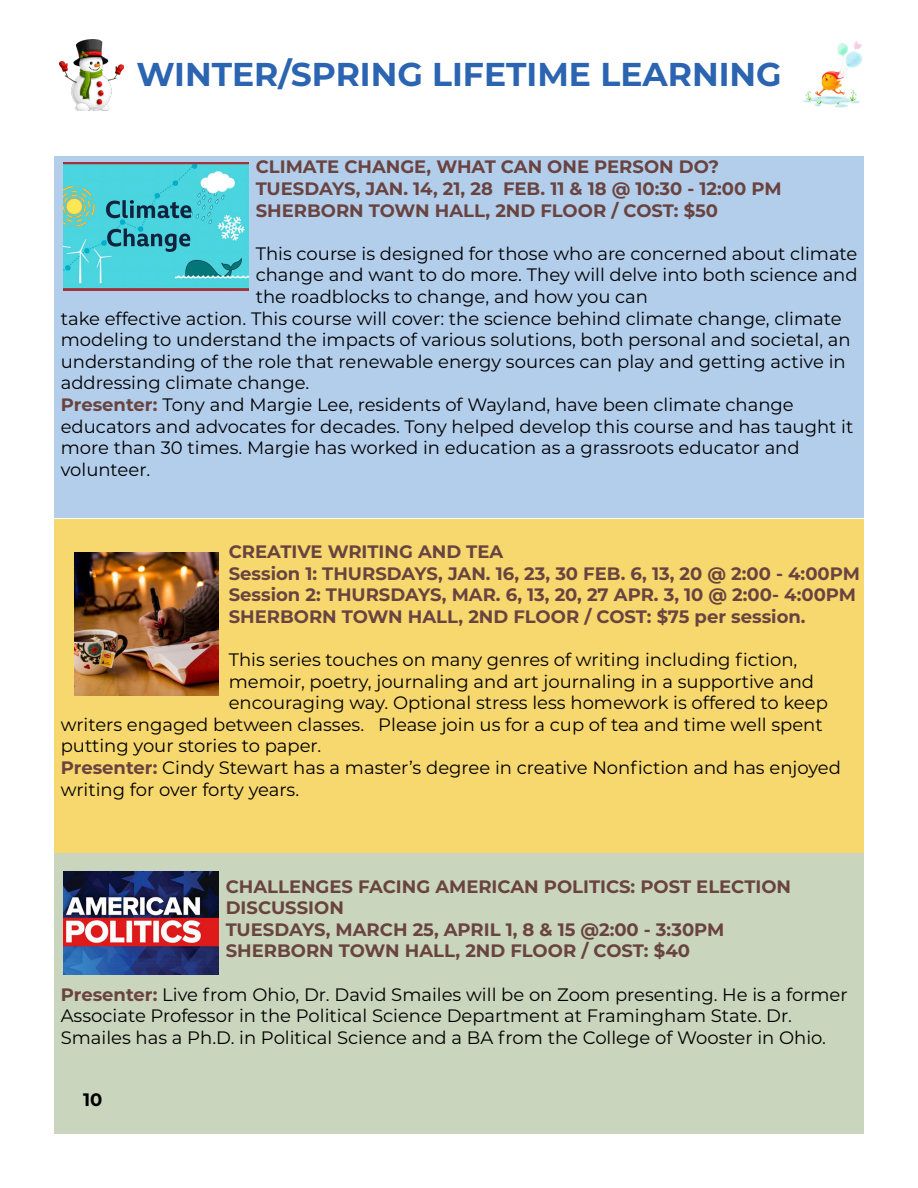
<style>
.page{position:relative;width:918px;height:1188px;background:#fff}
.page>*{position:absolute;margin:0;border:0;box-sizing:border-box;transform-origin:0 0}
.t1{font:700 33px "Montserrat";color:#2b64b0}
.Body_Text_Bold{font:18px/21.6px "Montserrat";color:#000}
.Body_Text_Bold-2{font:700 18px/21.6px "Montserrat";color:#694340}
.t2{font:700 18px "Montserrat";color:#000}
.s1{font-weight:700;color:#694340}
</style>
<div class="page">
<div style="left:54px;top:156px;width:810px;height:362px;background:#b3ceeb"></div>
<div style="left:54px;top:519px;width:810px;height:333px;background:#f6d86e"></div>
<div style="left:54px;top:854px;width:810px;height:280px;background:#c9d5bc"></div>
<img style="left:75px;top:552px;width:144px;height:144px">
<img style="left:63px;top:872px;width:156px;height:102px">
<img style="left:63px;top:162px;width:186px;height:129px">
<img style="left:60px;top:39px;width:63px;height:72px">
<img style="left:803px;top:41px;width:60px;height:67px">
<p class="t1" style="left:136px;top:50px;width:647px">WINTER/SPRING LIFETIME LEARNING</p>
<p class="Body_Text_Bold-2" style="left:256px;top:155px;width:465px">CLIMATE CHANGE, WHAT CAN ONE PERSON DO?</p>
<p class="Body_Text_Bold-2" style="left:256px;top:177px;width:527px">TUESDAYS, JAN. 14, 21, 28 FEB. 11 &amp; 18 @ 10:30 - 12:00 PM</p>
<p class="Body_Text_Bold-2" style="left:256px;top:199px;width:464px">SHERBORN TOWN HALL, 2ND FLOOR / COST: $50</p>
<p class="Body_Text_Bold" style="left:256px;top:242px;width:604px;text-align:justify">This course is designed for those who are concerned about climate change and want to do more. They will delve into both science and the roadblocks to change, and how you can</p>
<p class="Body_Text_Bold" style="left:61px;top:307px;width:791px">take effective action. This course will cover: the science behind climate change, climate modeling to understand the impacts of various solutions, both personal and societal, an understanding of the role that renewable energy sources can play and getting active in addressing climate change.</p>
<p class="Body_Text_Bold" style="left:61px;top:393px;width:794px"><span class="s1">Presenter:</span> Tony and Margie Lee, residents of Wayland, have been climate change educators and advocates for decades. Tony helped develop this course and has taught it more than 30 times. Margie has worked in education as a grassroots educator and volunteer.</p>
<p class="Body_Text_Bold-2" style="left:229px;top:540px;width:276px">CREATIVE WRITING AND TEA</p>
<p class="Body_Text_Bold-2" style="left:229px;top:562px;width:633px">Session 1: THURSDAYS, JAN. 16, 23, 30 FEB. 6, 13, 20 @ 2:00 - 4:00PM</p>
<p class="Body_Text_Bold-2" style="left:229px;top:583px;width:629px">Session 2: THURSDAYS, MAR. 6, 13, 20, 27 APR. 3, 10 @ 2:00- 4:00PM</p>
<p class="Body_Text_Bold-2" style="left:229px;top:605px;width:578px">SHERBORN TOWN HALL, 2ND FLOOR / COST: $75 per session.</p>
<p class="Body_Text_Bold" style="left:229px;top:648px;width:570px">This series touches on many genres of writing including fiction,</p>
<p class="Body_Text_Bold" style="left:229px;top:670px;width:587px">memoir, poetry, journaling and art journaling in a supportive and</p>
<p class="Body_Text_Bold" style="left:229px;top:691px;width:601px">encouraging way. Optional stress less homework is offered to keep</p>
<p class="Body_Text_Bold" style="left:61px;top:713px;width:764px">writers engaged between classes. Please join us for a cup of tea and time well spent</p>
<p class="Body_Text_Bold" style="left:61px;top:735px;width:262px">putting your stories to paper.</p>
<p class="Body_Text_Bold" style="left:61px;top:756px;width:782px"><span class="s1">Presenter:</span> Cindy Stewart has a master’s degree in creative Nonfiction and has enjoyed writing for over forty years.</p>
<p class="Body_Text_Bold-2" style="left:226px;top:874px;width:567px">CHALLENGES FACING AMERICAN POLITICS: POST ELECTION<br>DISCUSSION</p>
<p class="Body_Text_Bold-2" style="left:226px;top:918px;width:500px">TUESDAYS, MARCH 25, APRIL 1, 8 &amp; 15 @2:00 - 3:30PM</p>
<p class="Body_Text_Bold-2" style="left:226px;top:939px;width:466px">SHERBORN TOWN HALL, 2ND FLOOR / COST: $40</p>
<p class="Body_Text_Bold" style="left:61px;top:983px;width:788px"><span class="s1">Presenter:</span> Live from Ohio, Dr. David Smailes will be on Zoom presenting. He is a former<br>Associate Professor in the Political Science Department at Framingham State. Dr.<br>Smailes has a Ph.D. in Political Science and a BA from the College of Wooster in Ohio.</p>
<p class="t2" style="left:83px;top:1087px;width:21px">10</p>
</div>
